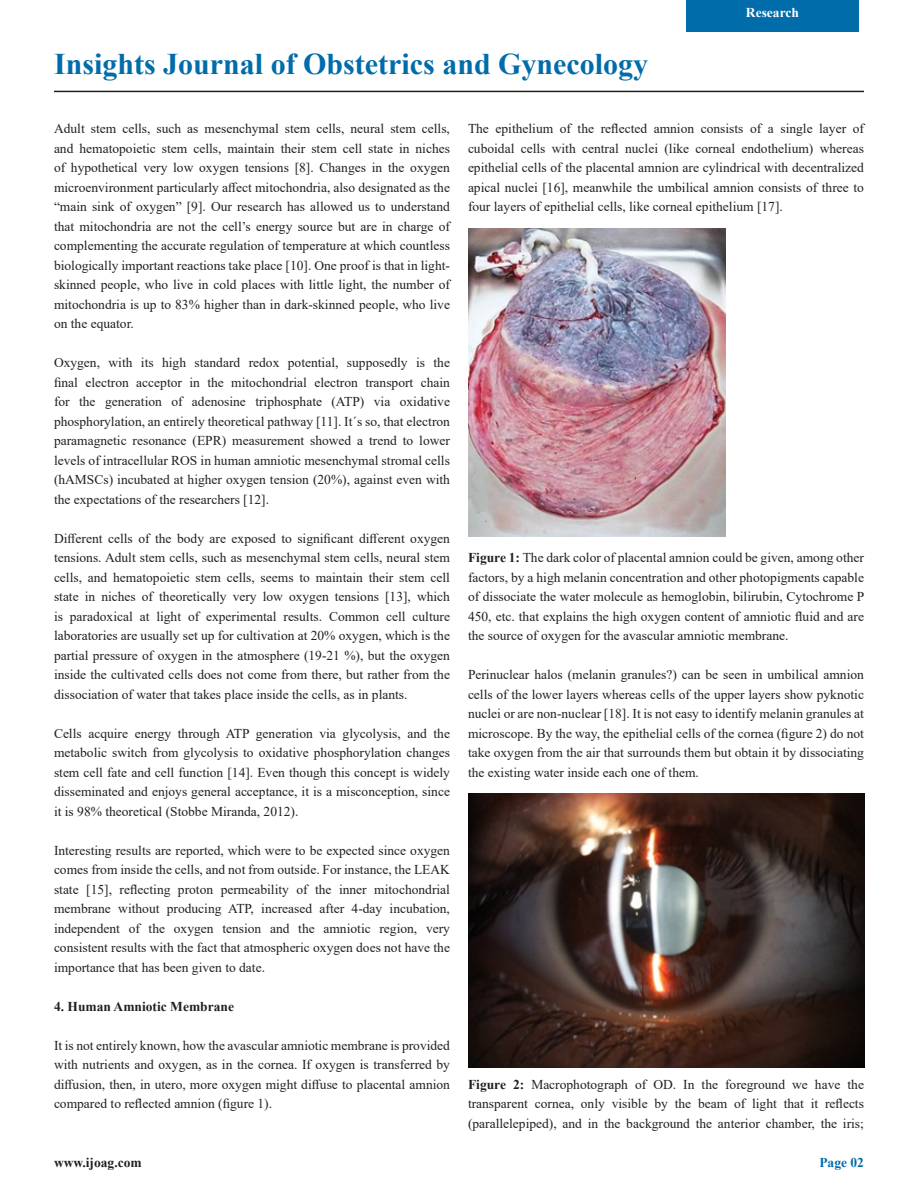
<style>
.page{position:relative;width:918px;height:1188px;background:#fff}
.page>*{position:absolute;margin:0;border:0;box-sizing:border-box;transform-origin:0 0}
.t1{font:700 30px "Times New Roman";color:#006caa}
.t2{font:13.5px/19.5px "Times New Roman";color:#231f20;text-align:justify}
.t3{font:700 13.5px "Times New Roman";color:#231f20}
.t4{font:700 13.5px "Times New Roman";color:#fff}
.t5{font:700 13.5px "Times New Roman";color:#006caa}
.s1{font-weight:700}
</style>
<div class="page">
<div style="left:686px;top:0;width:173px;height:31px;background:#006caa"></div>
<hr style="left:54px;top:91px;width:810px;height:1px;background:#231f20">
<img style="left:469px;top:228px;width:256px;height:309px">
<img style="left:469px;top:794px;width:395px;height:274px">
<p class="t1" style="left:54px;top:43px;width:596px">Insights Journal of Obstetrics and Gynecology</p>
<p class="t4" style="left:746px;top:2px;width:54px">Research</p>
<p class="t2" style="left:54px;top:119px;width:398px">Adult stem cells, such as mesenchymal stem cells, neural stem cells, and hematopoietic stem cells, maintain their stem cell state in niches of hypothetical very low oxygen tensions [8]. Changes in the oxygen microenvironment particularly affect mitochondria, also designated as the “main sink of oxygen” [9]. Our research has allowed us to understand that mitochondria are not the cell’s energy source but are in charge of complementing the accurate regulation of temperature at which countless biologically important reactions take place [10]. One proof is that in light&shy;skinned people, who live in cold places with little light, the number of mitochondria is up to 83% higher than in dark-skinned people, who live on the equator.</p>
<p class="t2" style="left:54px;top:353px;width:398px">Oxygen, with its high standard redox potential, supposedly is the final electron acceptor in the mitochondrial electron transport chain for the generation of adenosine triphosphate (ATP) via oxidative phosphorylation, an entirely theoretical pathway [11]. It´s so, that electron paramagnetic resonance (EPR) measurement showed a trend to lower levels of intracellular ROS in human amniotic mesenchymal stromal cells (hAMSCs) incubated at higher oxygen tension (20%), against even with the expectations of the researchers [12].</p>
<p class="t2" style="left:54px;top:528px;width:398px">Different cells of the body are exposed to significant different oxygen tensions. Adult stem cells, such as mesenchymal stem cells, neural stem cells, and hematopoietic stem cells, seems to maintain their stem cell state in niches of theoretically very low oxygen tensions [13], which is paradoxical at light of experimental results. Common cell culture laboratories are usually set up for cultivation at 20% oxygen, which is the partial pressure of oxygen in the atmosphere (19-21 %), but the oxygen inside the cultivated cells does not come from there, but rather from the dissociation of water that takes place inside the cells, as in plants.</p>
<p class="t2" style="left:54px;top:723px;width:398px">Cells acquire energy through ATP generation via glycolysis, and the metabolic switch from glycolysis to oxidative phosphorylation changes stem cell fate and cell function [14]. Even though this concept is widely disseminated and enjoys general acceptance, it is a misconception, since it is 98% theoretical (Stobbe Miranda, 2012).</p>
<p class="t2" style="left:54px;top:840px;width:398px">Interesting results are reported, which were to be expected since oxygen comes from inside the cells, and not from outside. For instance, the LEAK state [15], reflecting proton permeability of the inner mitochondrial membrane without producing ATP, increased after 4-day incubation, independent of the oxygen tension and the amniotic region, very consistent results with the fact that atmospheric oxygen does not have the importance that has been given to date.</p>
<p class="t3" style="left:54px;top:996px;width:181px">4. Human Amniotic Membrane</p>
<p class="t2" style="left:54px;top:1035px;width:398px">It is not entirely known, how the avascular amniotic membrane is provided with nutrients and oxygen, as in the cornea. If oxygen is transferred by diffusion, then, in utero, more oxygen might diffuse to placental amnion compared to reflected amnion (figure 1).</p>
<p class="t2" style="left:468px;top:119px;width:398px">The epithelium of the reflected amnion consists of a single layer of cuboidal cells with central nuclei (like corneal endothelium) whereas epithelial cells of the placental amnion are cylindrical with decentralized apical nuclei [16], meanwhile the umbilical amnion consists of three to four layers of epithelial cells, like corneal epithelium [17].</p>
<p class="t2" style="left:468px;top:548px;width:398px"><span class="s1">Figure 1:</span> The dark color of placental amnion could be given, among other factors, by a high melanin concentration and other photopigments capable of dissociate the water molecule as hemoglobin, bilirubin, Cytochrome P 450, etc. that explains the high oxygen content of amniotic fluid and are the source of oxygen for the avascular amniotic membrane.</p>
<p class="t2" style="left:468px;top:665px;width:398px">Perinuclear halos (melanin granules?) can be seen in umbilical amnion cells of the lower layers whereas cells of the upper layers show pyknotic nuclei or are non-nuclear [18]. It is not easy to identify melanin granules at microscope. By the way, the epithelial cells of the cornea (figure 2) do not take oxygen from the air that surrounds them but obtain it by dissociating the existing water inside each one of them.</p>
<p class="t2" style="left:468px;top:1074px;width:398px"><span class="s1">Figure 2:</span> Macrophotograph of OD. In the foreground we have the transparent cornea, only visible by the beam of light that it reflects (parallelepiped), and in the background the anterior chamber, the iris;</p>
<p class="t3" style="left:54px;top:1153px;width:89px">www.ijoag.com</p>
<p class="t5" style="left:819px;top:1153px;width:46px">Page 02</p>
</div>
